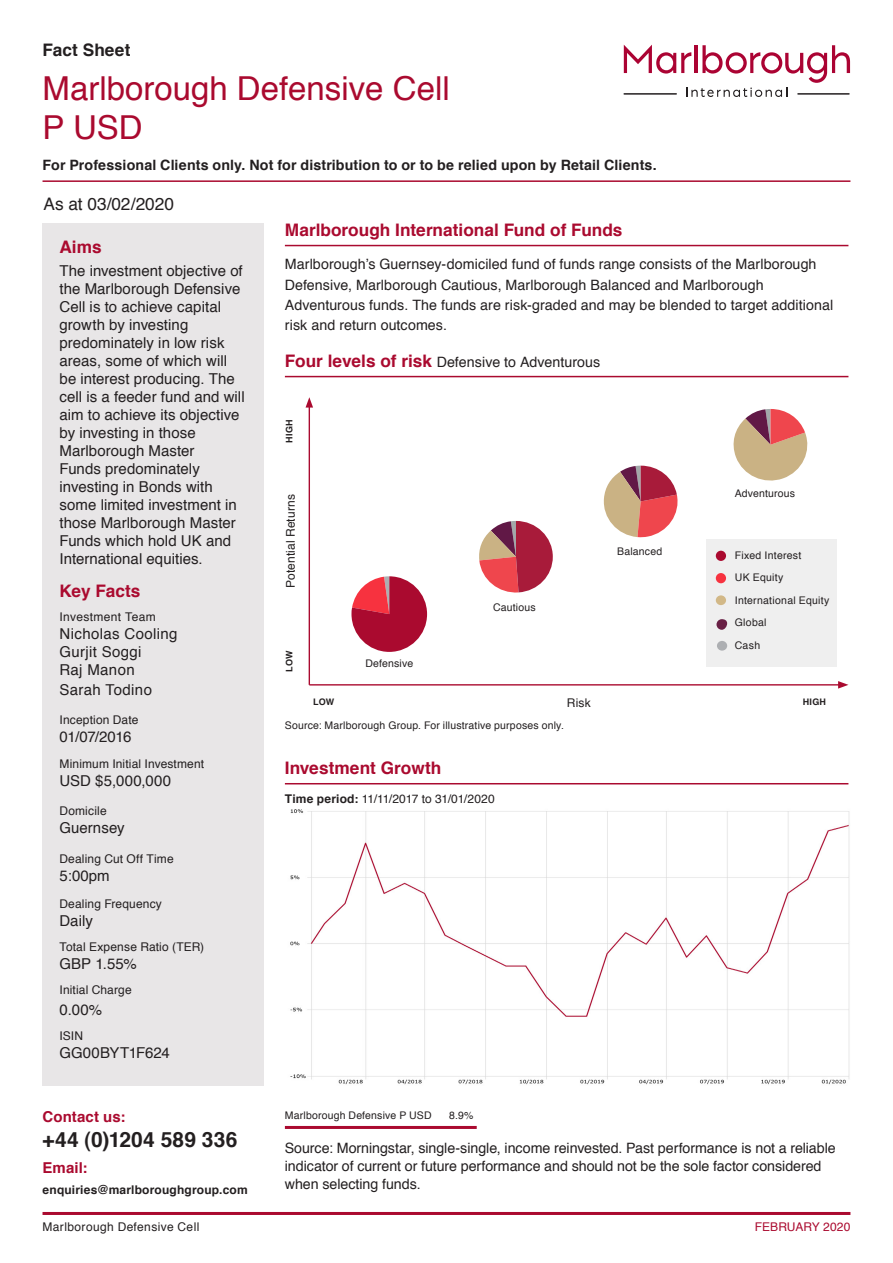
<style>
.page{position:relative;width:893px;height:1263px;background:#fff}
.page>*{position:absolute;margin:0;border:0;box-sizing:border-box;transform-origin:0 0}
._2_HEADS_2{font:33px/39px "Helvetica";color:#aa0a2f}
.t1{font:700 21px "Helvetica";letter-spacing:.01em;color:#231f20}
._5_BODY{font:700 17.25px "Helvetica";color:#aa0a2f}
._2_HEADS_2-2{font:17.25px "Helvetica";letter-spacing:-.005em;color:#231f20}
._5_BODY-2{font:700 17.25px "Helvetica";letter-spacing:.005em;color:#231f20}
._5_BODY-3{font:15px/18px "Helvetica";letter-spacing:.005em;color:#231f20}
._5_BODY-4{font:15px/18px "Helvetica";letter-spacing:.025em;color:#231f20}
.t2{font:700 15px "Helvetica";letter-spacing:.01em;color:#aa0a2f}
._5_BODY-5{font:14.25px/20.2px "Helvetica";letter-spacing:.005em;color:#231f20}
._5_BODY-6{font:700 14.25px "Helvetica";letter-spacing:.005em;color:#231f20}
._5_BODY-7{font:12px "Helvetica";letter-spacing:.01em;color:#231f20}
._5_BODY-8{font:12px "Helvetica";letter-spacing:-.015em;color:#231f20}
.t3{font:700 12px "Helvetica";letter-spacing:.015em;color:#231f20}
._2_HEADS_2-3{font:12px "Helvetica";letter-spacing:.03em;color:#231f20}
.Body{font:12px "Helvetica";letter-spacing:.01em;color:#231f20}
._5_BODY-9{font:12px "Helvetica";letter-spacing:.03em;color:#231f20}
._9_PAGE_NO{font:12px "Helvetica";letter-spacing:.005em;color:#aa0a2f}
.Body-2{font:10.5px "Helvetica";letter-spacing:.015em;color:#231f20}
.subs{font:10.5px "Helvetica";letter-spacing:.025em;color:#231f20}
.Sub_head_white{font:10.5px "Helvetica";letter-spacing:.015em;color:#231f20}
.Body-3{font:700 9px "Helvetica";letter-spacing:.03em;color:#231f20}
.s1{font-weight:700;font-size:17.25px;color:#aa0a2f}
.s2{font-weight:700}
</style>
<div class="page">
<hr style="left:285px;top:783px;width:563px;height:1px;background:#aa0a2f">
<div style="left:43px;top:223px;width:221px;height:862px;background:#e8e6e7"></div>
<hr style="left:43px;top:180px;width:807px;height:2px;background:#aa0a2f">
<hr style="left:43px;top:1212px;width:807px;height:3px;background:#aa0a2f">
<svg style="left:624px;top:45px;width:226px;height:52px"></svg>
<hr style="left:624px;top:93px;width:52px;height:2px;background:#231f20">
<hr style="left:798px;top:93px;width:51px;height:2px;background:#231f20">
<hr style="left:285px;top:245px;width:563px;height:1px;background:#aa0a2f">
<hr style="left:285px;top:376px;width:563px;height:1px;background:#aa0a2f">
<hr style="left:285px;top:1126px;width:192px;height:3px;background:#aa0a2f">
<img style="left:290px;top:809px;width:560px;height:276px">
<svg style="left:733px;top:409px;width:75px;height:72px"></svg>
<div style="left:706px;top:539px;width:131px;height:128px;background:#efefef"></div>
<hr style="left:309px;top:405px;width:1px;height:280px;background:#aa0a2f">
<svg style="left:306px;top:397px;width:7px;height:11px"></svg>
<hr style="left:309px;top:684px;width:531px;height:1px;background:#aa0a2f">
<svg style="left:838px;top:681px;width:10px;height:8px"></svg>
<svg style="left:351px;top:576px;width:76px;height:76px"></svg>
<div style="left:716px;top:551px;width:10px;height:10px;background:#aa0a2f;border-radius:50%"></div>
<div style="left:716px;top:573px;width:10px;height:10px;background:#f7323f;border-radius:50%"></div>
<div style="left:716px;top:595px;width:10px;height:10px;background:#d2b887;border-radius:50%"></div>
<div style="left:717px;top:641px;width:10px;height:10px;background:#adafb2;border-radius:50%"></div>
<svg style="left:603px;top:466px;width:75px;height:71px"></svg>
<svg style="left:479px;top:521px;width:74px;height:72px"></svg>
<svg style="left:716px;top:619px;width:11px;height:11px"></svg>
<p class="_5_BODY-2" style="left:43px;top:39px;width:89px">Fact Sheet</p>
<p class="_2_HEADS_2" style="left:43px;top:70px;width:409px">Marlborough Defensive Cell<br>P USD</p>
<p class="_5_BODY-6" style="left:43px;top:156px;width:616px">For Professional Clients only. Not for distribution to or to be relied upon by Retail Clients.</p>
<p class="_2_HEADS_2-2" style="left:44px;top:191px;width:132px">As at 03/02/2020</p>
<p class="_5_BODY" style="left:60px;top:236px;width:44px">Aims</p>
<p class="_5_BODY-3" style="left:60px;top:262px;width:187px">The investment objective of the Marlborough Defensive<br>Cell is to achieve capital growth by investing predominately in low risk areas, some of which will be interest producing. The cell is a feeder fund and will aim to achieve its objective by investing in those<br>Marlborough Master<br>Funds predominately investing in Bonds with some limited investment in those Marlborough Master<br>Funds which hold UK and<br>International equities.</p>
<p class="_5_BODY" style="left:60px;top:580px;width:83px">Key Facts</p>
<p class="_5_BODY-9" style="left:60px;top:608px;width:98px">Investment Team</p>
<p class="_5_BODY-4" style="left:60px;top:625px;width:120px">Nicholas Cooling<br>Gurjit Soggi<br>Raj Manon</p>
<p class="_5_BODY-4" style="left:60px;top:681px;width:94px">Sarah Todino</p>
<p class="_5_BODY-7" style="left:60px;top:711px;width:80px">Inception Date</p>
<p class="_5_BODY-3" style="left:60px;top:728px;width:74px">01/07/2016</p>
<p class="_5_BODY-7" style="left:60px;top:754px;width:146px">Minimum Initial Investment</p>
<p class="_5_BODY-3" style="left:60px;top:772px;width:113px">USD $5,000,000</p>
<p class="_5_BODY-7" style="left:60px;top:802px;width:49px">Domicile</p>
<p class="_5_BODY-3" style="left:60px;top:819px;width:67px">Guernsey</p>
<p class="_5_BODY-7" style="left:60px;top:849px;width:116px">Dealing Cut Off Time</p>
<p class="_5_BODY-3" style="left:60px;top:867px;width:52px">5:00pm</p>
<p class="_5_BODY-7" style="left:60px;top:894px;width:104px">Dealing Frequency</p>
<p class="_5_BODY-3" style="left:60px;top:912px;width:35px">Daily</p>
<p class="_5_BODY-7" style="left:60px;top:937px;width:146px">Total Expense Ratio (TER)</p>
<p class="_5_BODY-3" style="left:60px;top:955px;width:79px">GBP 1.55%</p>
<p class="_5_BODY-7" style="left:60px;top:981px;width:74px">Initial Charge</p>
<p class="_5_BODY-3" style="left:60px;top:1001px;width:44px">0.00%</p>
<p class="_5_BODY-7" style="left:60px;top:1027px;width:25px">ISIN</p>
<p class="_5_BODY-3" style="left:60px;top:1045px;width:112px">GG00BYT1F624</p>
<p class="_5_BODY" style="left:285px;top:219px;width:339px">Marlborough International Fund of Funds</p>
<p class="_5_BODY-5" style="left:285px;top:255px;width:550px">Marlborough’s Guernsey-domiciled fund of funds range consists of the Marlborough Defensive, Marlborough Cautious, Marlborough Balanced and Marlborough Adventurous funds. The funds are risk-graded and may be blended to target additional risk and return outcomes.</p>
<p class="_5_BODY-5" style="left:285px;top:353px;width:317px"><span class="s1">Four levels of risk</span> Defensive to Adventurous</p>
<p class="Body-3" style="left:284px;top:443px;width:25px;rotate:-90deg">HIGH</p>
<p class="Body" style="left:281px;top:588px;width:95px;rotate:-90deg">Potential Returns</p>
<p class="Body-3" style="left:284px;top:672px;width:23px;rotate:-90deg">LOW</p>
<p class="Sub_head_white" style="left:365px;top:656px;width:49px">Defensive</p>
<p class="Sub_head_white" style="left:493px;top:599px;width:44px">Cautious</p>
<p class="Sub_head_white" style="left:617px;top:543px;width:47px">Balanced</p>
<p class="Sub_head_white" style="left:735px;top:485px;width:62px">Adventurous</p>
<p class="subs" style="left:735px;top:547px;width:68px">Fixed Interest</p>
<p class="subs" style="left:735px;top:569px;width:50px">UK Equity</p>
<p class="subs" style="left:735px;top:592px;width:96px">International Equity</p>
<p class="subs" style="left:735px;top:614px;width:33px">Global</p>
<p class="subs" style="left:735px;top:637px;width:27px">Cash</p>
<p class="Body-3" style="left:313px;top:696px;width:23px">LOW</p>
<p class="Body" style="left:567px;top:693px;width:25px">Risk</p>
<p class="Body-3" style="left:803px;top:696px;width:25px">HIGH</p>
<p class="Body-2" style="left:285px;top:717px;width:281px">Source: Marlborough Group. For illustrative purposes only.</p>
<p class="_5_BODY" style="left:285px;top:757px;width:158px">Investment Growth</p>
<p class="_5_BODY-8" style="left:285px;top:790px;width:211px"><span class="s2">Time period:</span> 11/11/2017 to 31/01/2020</p>
<p class="t2" style="left:43px;top:1107px;width:84px">Contact us:</p>
<p class="t1" style="left:43px;top:1127px;width:196px">+44 (0)1204 589 336</p>
<p class="t2" style="left:43px;top:1158px;width:46px">Email:</p>
<p class="t3" style="left:43px;top:1182px;width:207px">enquiries@marlboroughgroup.com</p>
<p class="_2_HEADS_2-3" style="left:43px;top:1217px;width:158px">Marlborough Defensive Cell</p>
<p class="_9_PAGE_NO" style="left:755px;top:1217px;width:97px">FEBRUARY 2020</p>
<p class="Body-2" style="left:285px;top:1107px;width:148px">Marlborough Defensive P USD</p>
<p class="Body-2" style="left:449px;top:1107px;width:26px">8.9%</p>
<p class="_5_BODY-5" style="left:285px;top:1140px;width:552px;line-height:18px">Source: Morningstar, single-single, income reinvested. Past performance is not a reliable indicator of current or future performance and should not be the sole factor considered when selecting funds.</p>
</div>
